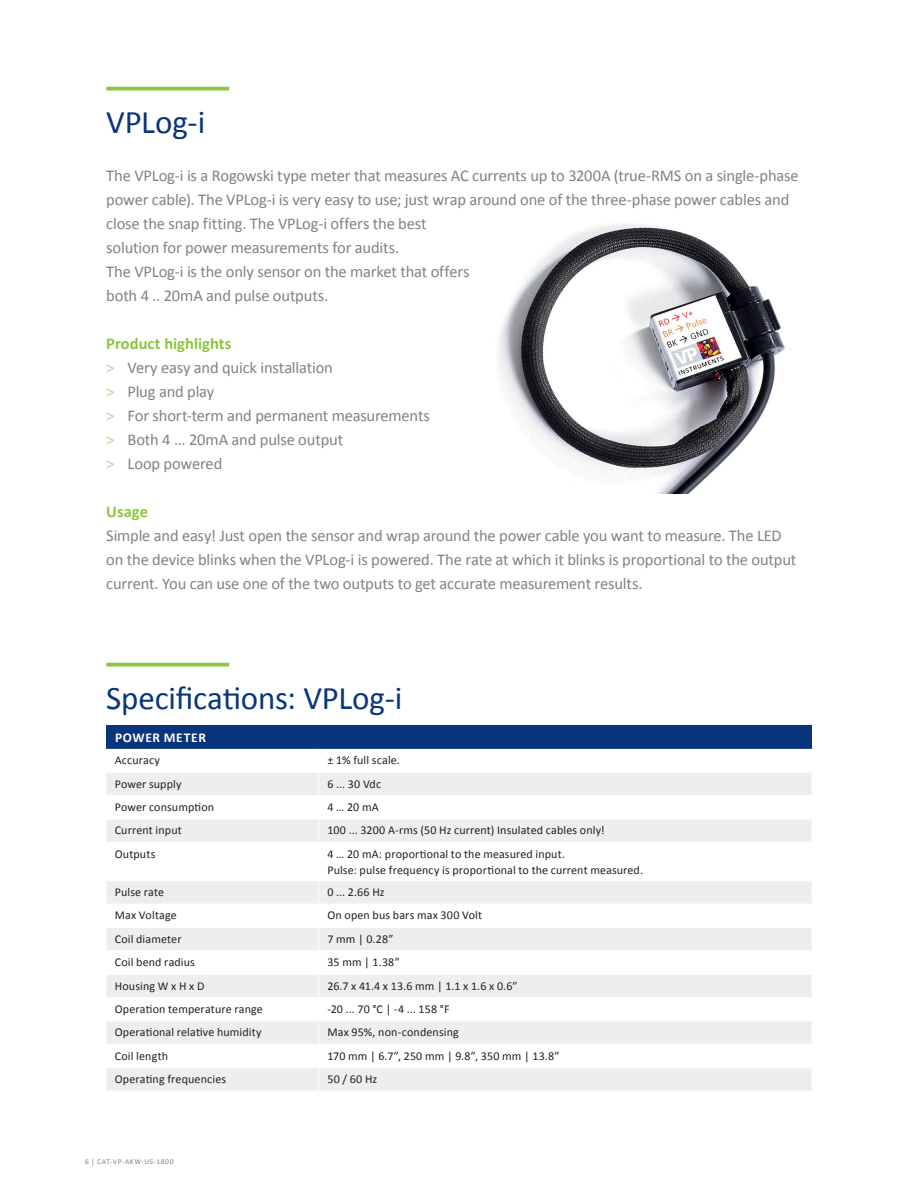
<style>
.page{position:relative;width:918px;height:1188px;background:#fff}
.page>*{position:absolute;margin:0;border:0;box-sizing:border-box;transform-origin:0 0}
.kop_-_streep{font:33px "Calibri";letter-spacing:-.005em;color:#08357c}
.body{font:16.5px/24px "Calibri";letter-spacing:-.01em;color:#808285}
.tussenkop_groen{font:700 16.5px "Calibri";color:#8bc63e}
.t1{font:700 13.5px "Calibri";letter-spacing:.05em;color:#fff}
.t2{font:12px/15.8px "Calibri";letter-spacing:.01em;color:#231f20}
.t3{font:7.5px "Calibri";letter-spacing:.075em;color:#808285}
.s1{color:#b8d989}
</style>
<div class="page">
<svg style="left:106px;top:87px;width:123px;height:4px"></svg>
<svg style="left:106px;top:663px;width:123px;height:4px"></svg>
<div style="left:106px;top:725px;width:706px;height:24px;background:#08357c"></div>
<svg style="left:106px;top:773px;width:706px;height:318px;fill:#f2f2f3"></svg>
<hr style="left:106px;top:795px;width:213px;height:1px;background:#fff">
<hr style="left:319px;top:795px;width:493px;height:1px;background:#fff">
<hr style="left:106px;top:819px;width:213px;height:1px;background:#fff">
<hr style="left:319px;top:819px;width:493px;height:1px;background:#fff">
<hr style="left:106px;top:842px;width:213px;height:1px;background:#fff">
<hr style="left:319px;top:842px;width:493px;height:1px;background:#fff">
<hr style="left:106px;top:880px;width:213px;height:1px;background:#fff">
<hr style="left:319px;top:880px;width:493px;height:1px;background:#fff">
<hr style="left:106px;top:904px;width:213px;height:1px;background:#fff">
<hr style="left:319px;top:904px;width:493px;height:1px;background:#fff">
<hr style="left:106px;top:927px;width:213px;height:1px;background:#fff">
<hr style="left:319px;top:927px;width:493px;height:1px;background:#fff">
<hr style="left:106px;top:950px;width:213px;height:1px;background:#fff">
<hr style="left:319px;top:950px;width:493px;height:1px;background:#fff">
<hr style="left:106px;top:974px;width:213px;height:1px;background:#fff">
<hr style="left:319px;top:974px;width:493px;height:1px;background:#fff">
<hr style="left:106px;top:997px;width:213px;height:1px;background:#fff">
<hr style="left:319px;top:997px;width:493px;height:1px;background:#fff">
<hr style="left:106px;top:1021px;width:213px;height:1px;background:#fff">
<hr style="left:319px;top:1021px;width:493px;height:1px;background:#fff">
<hr style="left:106px;top:1044px;width:213px;height:1px;background:#fff">
<hr style="left:319px;top:1044px;width:493px;height:1px;background:#fff">
<hr style="left:106px;top:1067px;width:213px;height:1px;background:#fff">
<hr style="left:319px;top:1067px;width:493px;height:1px;background:#fff">
<svg style="left:319px;top:773px;width:1px;height:69px"></svg>
<hr style="left:319px;top:843px;width:1px;height:37px;background:#fff">
<svg style="left:319px;top:881px;width:1px;height:210px"></svg>
<img style="left:498px;top:224px;width:287px;height:269px">
<p class="kop_-_streep" style="left:106px;top:101px;width:100px">VPLog-i</p>
<p class="body" style="left:106px;top:164px;width:694px">The VPLog-i is a Rogowski type meter that measures AC currents up to 3200A (true-RMS on a single-phase power cable). The VPLog-i is very easy to use; just wrap around one of the three-phase power cables and close the snap fitting. The VPLog-i offers the best<br>solution for power measurements for audits.<br>The VPLog-i is the only sensor on the market that offers<br>both 4 .. 20mA and pulse outputs.</p>
<p class="tussenkop_groen" style="left:106px;top:333px;width:127px">Product highlights</p>
<p class="body" style="left:106px;top:356px;width:228px"><span class="s1">&gt;</span> Very easy and quick installation</p>
<p class="body" style="left:106px;top:380px;width:110px"><span class="s1">&gt;</span> Plug and play</p>
<p class="body" style="left:106px;top:404px;width:325px"><span class="s1">&gt;</span> For short-term and permanent measurements</p>
<p class="body" style="left:106px;top:428px;width:238px"><span class="s1">&gt;</span> Both 4 ... 20mA and pulse output</p>
<p class="body" style="left:106px;top:452px;width:118px"><span class="s1">&gt;</span> Loop powered</p>
<p class="tussenkop_groen" style="left:106px;top:501px;width:43px">Usage</p>
<p class="body" style="left:106px;top:524px;width:692px">Simple and easy! Just open the sensor and wrap around the power cable you want to measure. The LED on the device blinks when the VPLog-i is powered. The rate at which it blinks is proportional to the output current. You can use one of the two outputs to get accurate measurement results.</p>
<p class="kop_-_streep" style="left:106px;top:677px;width:298px">Specifications: VPLog-i</p>
<p class="t1" style="left:115px;top:729px;width:92px">POWER METER</p>
<p class="t2" style="left:115px;top:752px;width:47px">Accuracy</p>
<p class="t2" style="left:327px;top:752px;width:74px">± 1% full scale.</p>
<p class="t2" style="left:115px;top:776px;width:68px">Power supply</p>
<p class="t2" style="left:327px;top:776px;width:55px">6 ... 30 Vdc</p>
<p class="t2" style="left:115px;top:799px;width:101px">Power consumption</p>
<p class="t2" style="left:327px;top:799px;width:53px">4 … 20 mA</p>
<p class="t2" style="left:115px;top:823px;width:69px">Current input</p>
<p class="t2" style="left:327px;top:823px;width:279px">100 ... 3200 A-rms (50 Hz current) Insulated cables only!</p>
<p class="t2" style="left:115px;top:846px;width:42px">Outputs</p>
<p class="t2" style="left:327px;top:846px;width:317px">4 … 20 mA: proportional to the measured input.<br>Pulse: pulse frequency is proportional to the current measured.</p>
<p class="t2" style="left:115px;top:884px;width:51px">Pulse rate</p>
<p class="t2" style="left:327px;top:884px;width:59px">0 ... 2.66 Hz</p>
<p class="t2" style="left:115px;top:908px;width:64px">Max Voltage</p>
<p class="t2" style="left:327px;top:908px;width:156px">On open bus bars max 300 Volt</p>
<p class="t2" style="left:115px;top:931px;width:68px">Coil diameter</p>
<p class="t2" style="left:327px;top:931px;width:68px">7 mm | 0.28”</p>
<p class="t2" style="left:115px;top:954px;width:82px">Coil bend radius</p>
<p class="t2" style="left:327px;top:954px;width:74px">35 mm | 1.38”</p>
<p class="t2" style="left:115px;top:978px;width:91px">Housing W x H x D</p>
<p class="t2" style="left:327px;top:978px;width:192px">26.7 x 41.4 x 13.6 mm | 1.1 x 1.6 x 0.6”</p>
<p class="t2" style="left:115px;top:1001px;width:150px">Operation temperature range</p>
<p class="t2" style="left:327px;top:1001px;width:124px">-20 ... 70 °C | -4 ... 158 °F</p>
<p class="t2" style="left:115px;top:1025px;width:148px">Operational relative humidity</p>
<p class="t2" style="left:327px;top:1025px;width:133px">Max 95%, non-condensing</p>
<p class="t2" style="left:115px;top:1048px;width:55px">Coil length</p>
<p class="t2" style="left:327px;top:1048px;width:234px">170 mm | 6.7”, 250 mm | 9.8”, 350 mm | 13.8”</p>
<p class="t2" style="left:115px;top:1071px;width:113px">Operating frequencies</p>
<p class="t2" style="left:327px;top:1071px;width:51px">50 / 60 Hz</p>
<p class="t3" style="left:85px;top:1157px;width:90px">6 | CAT-VP-AKW-US-1800</p>
</div>
